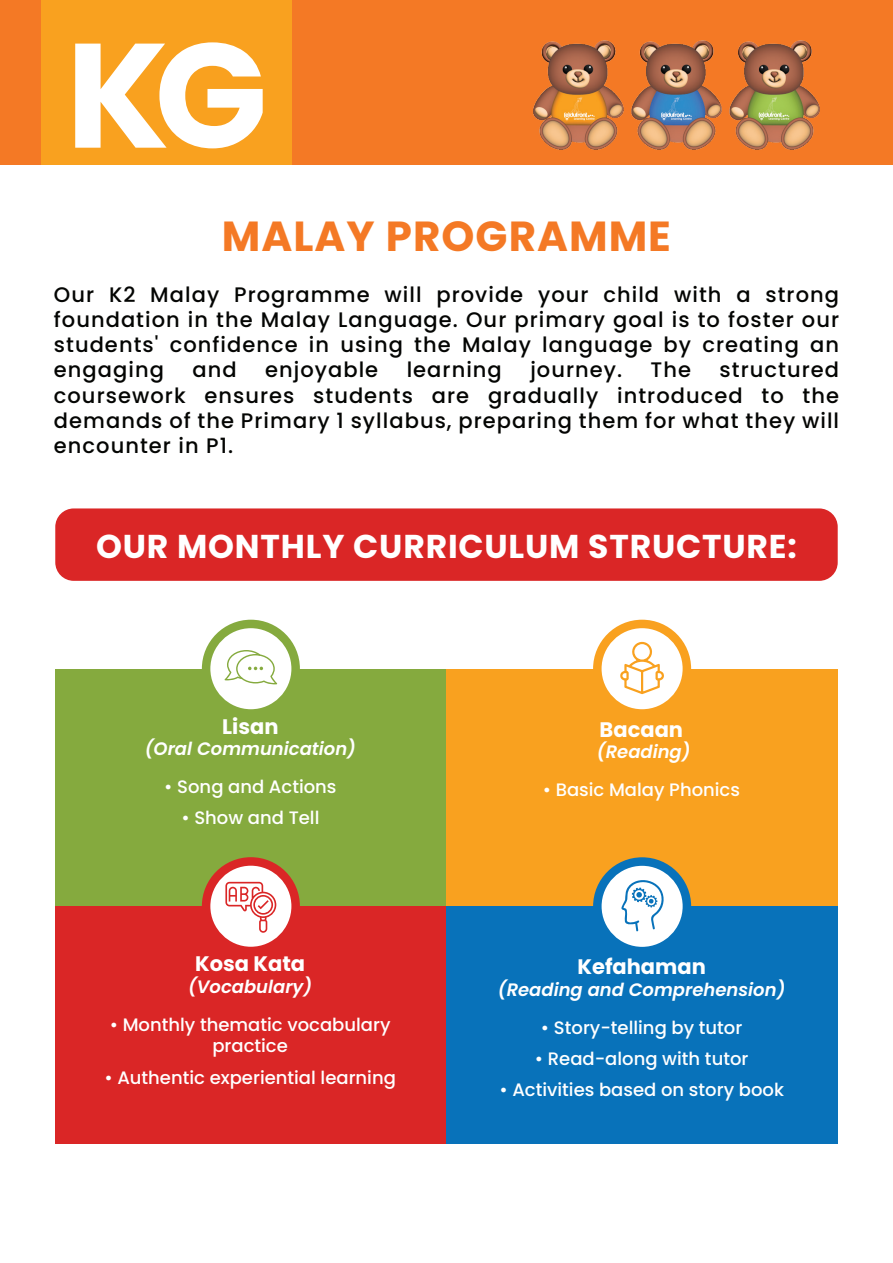
<style>
.page{position:relative;width:893px;height:1263px;background:#fff}
.page>*{position:absolute;margin:0;border:0;box-sizing:border-box;transform-origin:0 0}
.t1{font:700 148.35px "Poppins";color:#fff}
.t2{font:700 42px "Poppins";letter-spacing:.025em;color:#f47925}
.t3{font:700 33px "Poppins";letter-spacing:.025em;color:#fff}
.t4{font:500 21px/25.2px "Poppins";letter-spacing:.05em;color:#040503;text-align:justify}
.t5{font:700 21px "Poppins";color:#fff}
.t6{font:500 18px/21.6px "Poppins";color:#fff;text-align:center}
.t7{font:italic 600 18px "Poppins";color:#fff}
</style>
<div class="page">
<div style="left:0;top:0;width:893px;height:165px;background:#f47925"></div>
<div style="left:41px;top:0;width:250px;height:165px;background:#f9a11f"></div>
<img style="left:533px;top:41px;width:286px;height:108px">
<div style="left:55px;top:508px;width:783px;height:73px;background:#da2626;border-radius:18px"></div>
<div style="left:55px;top:669px;width:391px;height:238px;background:#85aa3e"></div>
<div style="left:55px;top:906px;width:391px;height:238px;background:#da2626"></div>
<div style="left:202px;top:857px;width:98px;height:98px;background:#da2626;border-radius:50%"></div>
<div style="left:210px;top:866px;width:81px;height:81px;background:#fff;border-radius:50%"></div>
<svg style="left:225px;top:882px;width:51px;height:51px"></svg>
<div style="left:202px;top:620px;width:98px;height:98px;background:#85aa3e;border-radius:50%"></div>
<div style="left:210px;top:628px;width:81px;height:81px;background:#fff;border-radius:50%"></div>
<svg style="left:225px;top:650px;width:52px;height:34px"></svg>
<div style="left:446px;top:669px;width:392px;height:237px;background:#f9a11f"></div>
<div style="left:593px;top:620px;width:98px;height:98px;background:#f9a11f;border-radius:50%"></div>
<div style="left:602px;top:628px;width:81px;height:81px;background:#fff;border-radius:50%"></div>
<svg style="left:620px;top:642px;width:44px;height:52px"></svg>
<div style="left:446px;top:906px;width:392px;height:238px;background:#0872ba"></div>
<div style="left:593px;top:857px;width:98px;height:98px;background:#0872ba;border-radius:50%"></div>
<div style="left:602px;top:866px;width:81px;height:81px;background:#fff;border-radius:50%"></div>
<svg style="left:621px;top:880px;width:43px;height:52px"></svg>
<h1 class="t1" style="left:66px;top:10px;width:203px">KG</h1>
<h2 class="t2" style="left:222px;top:212px;width:451px">MALAY PROGRAMME</h2>
<p class="t4" style="left:54px;top:282px;width:787px">Our K2 Malay Programme will provide your child with a strong foundation in the Malay Language. Our primary goal is to foster our students' confidence in using the Malay language by creating an engaging</p>
<p class="t4" style="left:192px;top:357px;width:46px">and</p>
<p class="t4" style="left:265px;top:357px;width:115px">enjoyable</p>
<p class="t4" style="left:407px;top:357px;width:97px">learning</p>
<p class="t4" style="left:530px;top:357px;width:93px">journey.</p>
<p class="t4" style="left:651px;top:357px;width:42px">The</p>
<p class="t4" style="left:54px;top:357px;width:787px;text-indent:666px">structured coursework ensures students are gradually introduced to the demands of the Primary 1 syllabus, preparing them for what they will encounter in P1.</p>
<h3 class="t3" style="left:96px;top:527px;width:702px">OUR MONTHLY CURRICULUM STRUCTURE:</h3>
<p class="t5" style="left:222px;top:714px;width:58px">Lisan</p>
<p class="t7" style="left:145px;top:738px;width:213px">(Oral Communication)</p>
<p class="t6" style="left:164px;top:776px;width:174px">• Song and Actions</p>
<p class="t6" style="left:181px;top:807px;width:140px">• Show and Tell</p>
<p class="t5" style="left:195px;top:952px;width:112px">Kosa Kata</p>
<p class="t7" style="left:188px;top:976px;width:126px">(Vocabulary)</p>
<p class="t6" style="left:110px;top:1014px;width:282px">• Monthly thematic vocabulary practice</p>
<p class="t6" style="left:104px;top:1066px;width:293px">• Authentic experiential learning</p>
<p class="t5" style="left:600px;top:717px;width:85px">Bacaan</p>
<p class="t7" style="left:597px;top:741px;width:95px">(Reading)</p>
<p class="t6" style="left:543px;top:779px;width:199px">• Basic Malay Phonics</p>
<p class="t5" style="left:577px;top:954px;width:130px">Kefahaman</p>
<p class="t7" style="left:498px;top:979px;width:289px">(Reading and Comprehension)</p>
<p class="t6" style="left:541px;top:1017px;width:203px">• Story-telling by tutor</p>
<p class="t6" style="left:535px;top:1048px;width:215px">• Read-along with tutor</p>
<p class="t6" style="left:499px;top:1079px;width:286px">• Activities based on story book</p>
</div>
